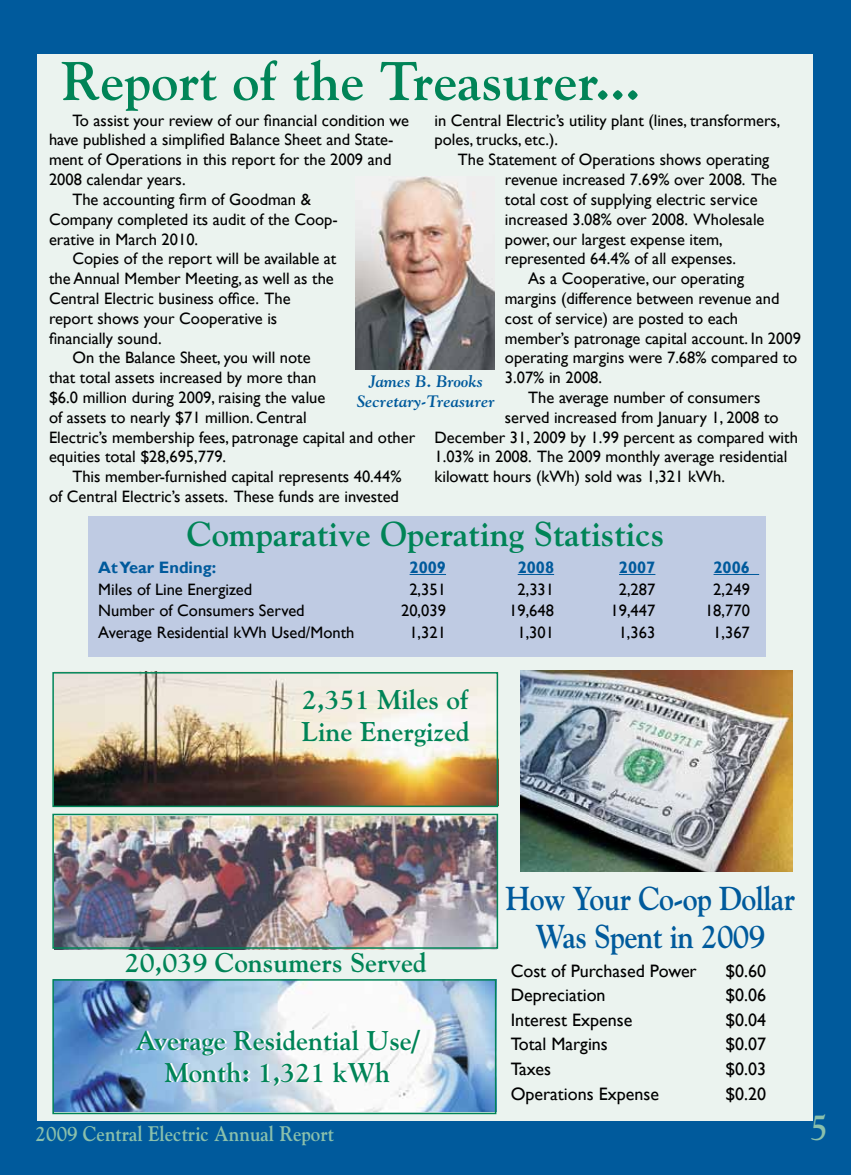
<style>
.page{position:relative;width:851px;height:1175px;background:#fff}
.page>*{position:absolute;margin:0;border:0;box-sizing:border-box;transform-origin:0 0}
.t1{font:700 54px "Goudy";color:#008457}
.t2{font:700 36px "Goudy";color:#8ac0ac;scale:.9 1}
.t3{font:700 34.5px "Goudy";color:#008457}
.t4{font:700 33px/38.1px "Goudy";letter-spacing:-.02em;color:#005a9c;text-align:center;scale:.9 1}
.t5{font:700 27px/32.4px "Goudy";color:#008457}
.t6{font:700 21px "Goudy";color:#8ac0ac;scale:.9 1}
.t7{font:18px "Gill Sans";color:#000}
.t8{font:16.5px/19.8px "Gill Sans";color:#000}
.t9{font:italic 700 16.5px/19.8px "Goudy";color:#005a9c;text-align:center}
.t10{font:700 16.5px "Gill Sans";color:#005a9c}
</style>
<div class="page">
<div style="left:0;top:0;width:850px;height:1174px;background:#005a9c"></div>
<div style="left:37px;top:54px;width:776px;height:1066px;background:#ebf3ef"></div>
<img style="left:356px;top:176px;width:138px;height:194px">
<img style="left:520px;top:670px;width:272px;height:201px">
<div style="left:88px;top:517px;width:677px;height:140px;background:#bfcbe3"></div>
<hr style="left:409px;top:574px;width:37px;height:1px;background:#005a9c">
<hr style="left:517px;top:574px;width:37px;height:1px;background:#005a9c">
<hr style="left:619px;top:574px;width:36px;height:1px;background:#005a9c">
<hr style="left:713px;top:574px;width:46px;height:1px;background:#005a9c">
<img style="left:55px;top:675px;width:440px;height:129px">
<div style="left:52px;top:672px;width:446px;height:135px;border:2px solid #008457"></div>
<img style="left:54px;top:816px;width:442px;height:133px">
<img style="left:55px;top:982px;width:438px;height:129px">
<div style="left:52px;top:979px;width:444px;height:135px;border:2px solid #008457"></div>
<div style="left:52px;top:813px;width:446px;height:135px;border:2px solid #008457"></div>
<h1 class="t1" style="left:61px;top:49px;width:580px">Report of the Treasurer...</h1>
<p class="t8" style="left:72px;top:110px;width:338px">To assist your review of our financial condition we</p>
<p class="t8" style="left:49px;top:130px;width:346px">have published a simplified Balance Sheet and State-</p>
<p class="t8" style="left:49px;top:150px;width:344px">ment of Operations in this report for the 2009 and</p>
<p class="t8" style="left:49px;top:170px;width:138px">2008 calendar years.</p>
<p class="t8" style="left:72px;top:190px;width:240px">The accounting firm of Goodman &amp;</p>
<p class="t8" style="left:49px;top:209px;width:290px">Company completed its audit of the Coop-</p>
<p class="t8" style="left:49px;top:229px;width:151px">erative in March 2010.</p>
<p class="t8" style="left:72px;top:249px;width:265px">Copies of the report will be available at</p>
<p class="t8" style="left:49px;top:269px;width:286px">the Annual Member Meeting, as well as the</p>
<p class="t8" style="left:49px;top:289px;width:243px">Central Electric business office. The</p>
<p class="t8" style="left:49px;top:308px;width:230px">report shows your Cooperative is</p>
<p class="t8" style="left:49px;top:328px;width:114px">financially sound.</p>
<p class="t8" style="left:72px;top:348px;width:240px">On the Balance Sheet, you will note</p>
<p class="t8" style="left:49px;top:368px;width:269px">that total assets increased by more than</p>
<p class="t8" style="left:49px;top:388px;width:278px">$6.0 million during 2009, raising the value</p>
<p class="t8" style="left:49px;top:407px;width:259px">of assets to nearly $71 million. Central</p>
<p class="t8" style="left:49px;top:427px;width:368px">Electric’s membership fees, patronage capital and other</p>
<p class="t8" style="left:49px;top:447px;width:179px">equities total $28,695,779.</p>
<p class="t8" style="left:72px;top:467px;width:330px">This member-furnished capital represents 40.44%</p>
<p class="t8" style="left:49px;top:487px;width:351px">of Central Electric’s assets. These funds are invested</p>
<p class="t8" style="left:434px;top:110px;width:347px">in Central Electric’s utility plant (lines, transformers, poles, trucks, etc.).</p>
<p class="t8" style="left:458px;top:150px;width:313px">The Statement of Operations shows operating</p>
<p class="t8" style="left:505px;top:170px;width:274px">revenue increased 7.69% over 2008. The</p>
<p class="t8" style="left:505px;top:190px;width:254px">total cost of supplying electric service</p>
<p class="t8" style="left:505px;top:209px;width:261px">increased 3.08% over 2008. Wholesale</p>
<p class="t8" style="left:505px;top:229px;width:219px">power, our largest expense item,</p>
<p class="t8" style="left:505px;top:249px;width:232px">represented 64.4% of all expenses.</p>
<p class="t8" style="left:528px;top:269px;width:217px">As a Cooperative, our operating</p>
<p class="t8" style="left:505px;top:289px;width:276px">margins (difference between revenue and</p>
<p class="t8" style="left:505px;top:308px;width:235px">cost of service) are posted to each</p>
<p class="t8" style="left:505px;top:328px;width:297px">member’s patronage capital account. In 2009</p>
<p class="t8" style="left:505px;top:348px;width:294px">operating margins were 7.68% compared to</p>
<p class="t8" style="left:505px;top:368px;width:99px">3.07% in 2008.</p>
<p class="t8" style="left:528px;top:388px;width:233px">The average number of consumers</p>
<p class="t8" style="left:505px;top:407px;width:275px">served increased from January 1, 2008 to</p>
<p class="t8" style="left:434px;top:427px;width:365px">December 31, 2009 by 1.99 percent as compared with</p>
<p class="t8" style="left:434px;top:447px;width:354px">1.03% in 2008. The 2009 monthly average residential</p>
<p class="t8" style="left:434px;top:467px;width:292px">kilowatt hours (kWh) sold was 1,321 kWh.</p>
<p class="t9" style="left:357px;top:371px;width:139px">James B. Brooks<br>Secretary-Treasurer</p>
<h3 class="t3" style="left:187px;top:513px;width:479px">Comparative Operating Statistics</h3>
<p class="t10" style="left:98px;top:558px;width:119px">At Year Ending:</p>
<p class="t10" style="left:409px;top:558px;width:38px">2009</p>
<p class="t10" style="left:517px;top:558px;width:38px">2008</p>
<p class="t10" style="left:619px;top:558px;width:38px">2007</p>
<p class="t10" style="left:713px;top:558px;width:38px">2006</p>
<p class="t8" style="left:98px;top:579px;width:156px">Miles of Line Energized</p>
<p class="t8" style="left:409px;top:579px;width:38px">2,351</p>
<p class="t8" style="left:517px;top:579px;width:38px">2,331</p>
<p class="t8" style="left:618px;top:579px;width:38px">2,287</p>
<p class="t8" style="left:713px;top:579px;width:38px">2,249</p>
<p class="t8" style="left:98px;top:601px;width:208px">Number of Consumers Served</p>
<p class="t8" style="left:401px;top:601px;width:46px">20,039</p>
<p class="t8" style="left:509px;top:601px;width:46px">19,648</p>
<p class="t8" style="left:610px;top:601px;width:46px">19,447</p>
<p class="t8" style="left:705px;top:601px;width:46px">18,770</p>
<p class="t8" style="left:98px;top:623px;width:258px">Average Residential kWh Used/Month</p>
<p class="t8" style="left:409px;top:623px;width:38px">1,321</p>
<p class="t8" style="left:517px;top:623px;width:38px">1,301</p>
<p class="t8" style="left:618px;top:623px;width:38px">1,363</p>
<p class="t8" style="left:713px;top:623px;width:38px">1,367</p>
<h3 class="t5" style="left:301px;top:683px;width:169px">2,351 Miles of<br>Line Energized</h3>
<h3 class="t5" style="left:125px;top:946px;width:303px">20,039 Consumers Served</h3>
<h3 class="t5" style="left:135px;top:1024px;width:285px;text-align:center">Average Residential Use/<br>Month: 1,321 kWh</h3>
<h3 class="t4" style="left:505px;top:879px;width:323px">How Your Co-op Dollar<br>Was Spent in 2009</h3>
<p class="t7" style="left:510px;top:960px;width:187px">Cost of Purchased Power</p>
<p class="t7" style="left:725px;top:960px;width:42px">$0.60</p>
<p class="t7" style="left:510px;top:984px;width:96px">Depreciation</p>
<p class="t7" style="left:725px;top:984px;width:42px">$0.06</p>
<p class="t7" style="left:510px;top:1009px;width:123px">Interest Expense</p>
<p class="t7" style="left:725px;top:1009px;width:42px">$0.04</p>
<p class="t7" style="left:510px;top:1033px;width:99px">Total Margins</p>
<p class="t7" style="left:725px;top:1033px;width:42px">$0.07</p>
<p class="t7" style="left:510px;top:1058px;width:42px">Taxes</p>
<p class="t7" style="left:725px;top:1058px;width:42px">$0.03</p>
<p class="t7" style="left:510px;top:1083px;width:150px">Operations Expense</p>
<p class="t7" style="left:725px;top:1083px;width:42px">$0.20</p>
<p class="t6" style="left:36px;top:1120px;width:333px">2009 Central Electric Annual Report</p>
<h2 class="t2" style="left:810px;top:1106px;width:22px">5</h2>
</div>
